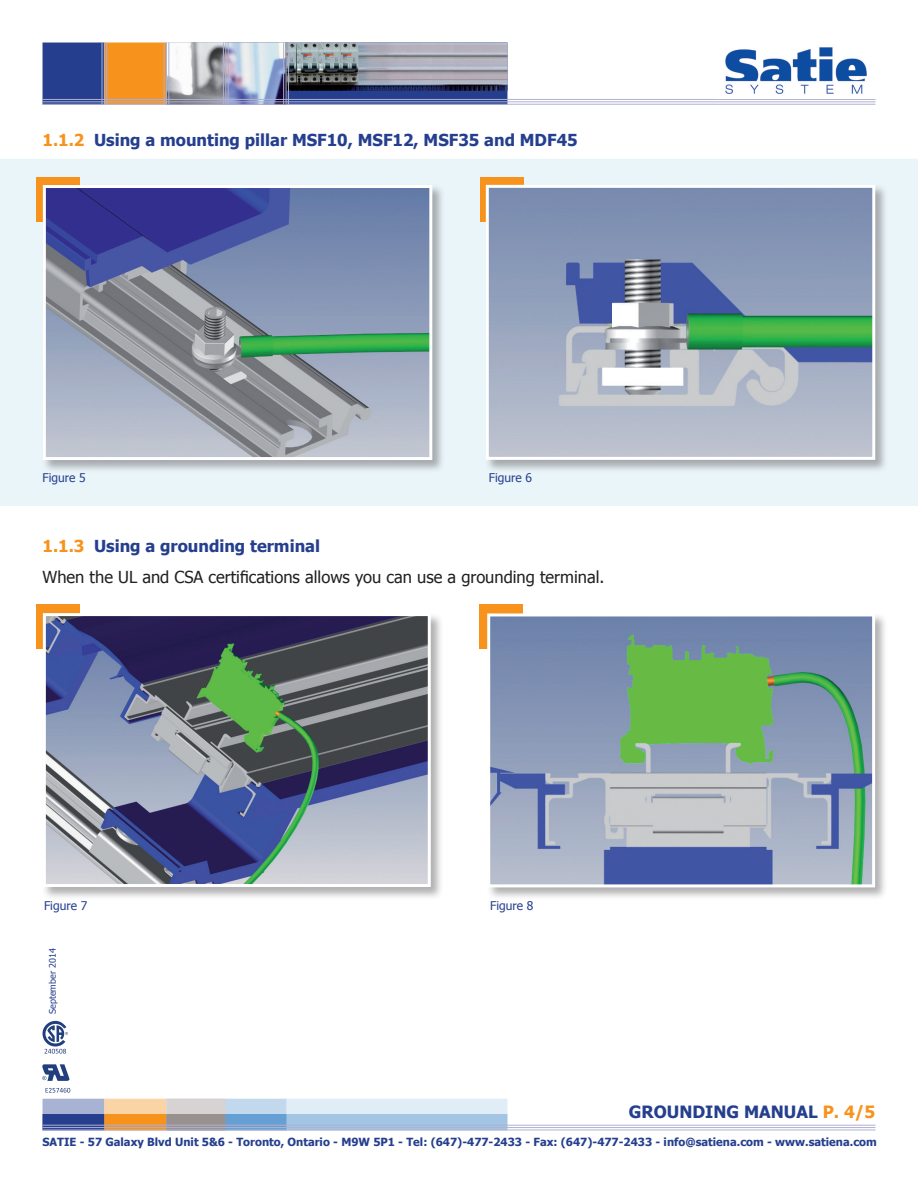
<style>
.page{position:relative;width:918px;height:1188px;background:#fff}
.page>*{position:absolute;margin:0;border:0;box-sizing:border-box;transform-origin:0 0}
.t1{font:700 16.95px "Tahoma";color:#253f8e}
.t2{font:16.5px/31.5px "Tahoma";color:#231f20}
.t3{font:700 16.5px "Tahoma";color:#253f8e}
.t4{font:12px "Tahoma";color:#253f8e}
.t5{font:700 11.25px "Tahoma";color:#253f8e}
.t6{font:9px "Tahoma";color:#253f8e}
.s1{color:#f7931d}
.s2{font-weight:700;color:#f7931d}
.s3{font-weight:700;color:#253f8e}
</style>
<div class="page">
<div style="left:0;top:159px;width:918px;height:347px;background:#eaf5fa"></div>
<div style="left:36px;top:178px;width:44px;height:44px;background:#f7931d"></div>
<div style="left:42px;top:184px;width:403px;height:289px;background:#231f20;opacity:.35"></div>
<img style="left:47px;top:189px;width:381px;height:267px">
<div style="left:43px;top:185px;width:389px;height:275px;border:3px solid #fff"></div>
<div style="left:480px;top:178px;width:43px;height:44px;background:#f7931d"></div>
<div style="left:485px;top:184px;width:403px;height:289px;background:#231f20;opacity:.35"></div>
<img style="left:490px;top:189px;width:381px;height:267px">
<div style="left:486px;top:185px;width:389px;height:275px;border:3px solid #fff"></div>
<svg style="left:43px;top:43px;width:464px;height:61px;background:#857884"></svg>
<img style="left:287px;top:43px;width:220px;height:48px">
<img style="left:167px;top:43px;width:58px;height:61px">
<hr style="left:43px;top:101px;width:832px;height:1px;background:#afb0d2">
<hr style="left:43px;top:99px;width:832px;height:1px;background:#afb0d2">
<hr style="left:43px;top:104px;width:832px;height:1px;background:#afb0d2">
<hr style="left:104px;top:43px;width:1px;height:61px;background:#afb0d2">
<hr style="left:102px;top:43px;width:1px;height:61px;background:#afb0d2">
<hr style="left:106px;top:43px;width:1px;height:61px;background:#afb0d2">
<hr style="left:166px;top:43px;width:1px;height:61px;background:#afb0d2">
<hr style="left:164px;top:43px;width:1px;height:61px;background:#afb0d2">
<hr style="left:168px;top:43px;width:1px;height:61px;background:#afb0d2">
<hr style="left:225px;top:43px;width:1px;height:61px;background:#afb0d2">
<hr style="left:223px;top:43px;width:1px;height:61px;background:#afb0d2">
<hr style="left:228px;top:43px;width:1px;height:61px;background:#afb0d2">
<hr style="left:286px;top:43px;width:1px;height:61px;background:#afb0d2">
<hr style="left:283px;top:43px;width:1px;height:61px;background:#afb0d2">
<hr style="left:288px;top:43px;width:1px;height:61px;background:#afb0d2">
<img style="left:725px;top:47px;width:142px;height:47px">
<svg style="left:43px;top:1099px;width:464px;height:31px;background:#b7bfca"></svg>
<hr style="left:43px;top:1127px;width:832px;height:1px;background:#afb0d2">
<hr style="left:43px;top:1125px;width:832px;height:1px;background:#afb0d2">
<hr style="left:43px;top:1130px;width:832px;height:1px;background:#afb0d2">
<svg style="left:42px;top:1064px;width:27px;height:17px"></svg>
<svg style="left:46px;top:1088px;width:24px;height:5px"></svg>
<svg style="left:43px;top:1021px;width:25px;height:33px"></svg>
<div style="left:479px;top:605px;width:43px;height:44px;background:#f7931d"></div>
<div style="left:36px;top:605px;width:44px;height:44px;background:#f7931d"></div>
<div style="left:42px;top:612px;width:402px;height:288px;background:#231f20;opacity:.35"></div>
<img style="left:47px;top:617px;width:380px;height:266px">
<div style="left:43px;top:613px;width:388px;height:274px;border:3px solid #fff"></div>
<div style="left:486px;top:613px;width:402px;height:287px;background:#231f20;opacity:.35"></div>
<img style="left:491px;top:617px;width:380px;height:266px">
<div style="left:487px;top:613px;width:388px;height:274px;border:3px solid #fff"></div>
<h2 class="t3" style="left:43px;top:128px;width:537px"><span class="s1">1.1.2</span> Using a mounting pillar MSF10, MSF12, MSF35 and MDF45</h2>
<p class="t4" style="left:43px;top:470px;width:45px">Figure 5</p>
<p class="t4" style="left:489px;top:470px;width:45px">Figure 6</p>
<h2 class="t2" style="left:43px;top:529px;width:564px"><span class="s2">1.1.3</span> <span class="s3">Using a grounding terminal<br></span>When the UL and CSA certifications allows you can use a grounding terminal.</h2>
<p class="t4" style="left:44px;top:897px;width:45px">Figure 7</p>
<p class="t4" style="left:490px;top:897px;width:45px">Figure 8</p>
<p class="t6" style="left:46px;top:1014px;width:67px;rotate:-90deg">September 2014</p>
<h1 class="t1" style="left:629px;top:1100px;width:248px">GROUNDING MANUAL <span class="s1">P. 4/5</span></h1>
<p class="t5" style="left:43px;top:1134px;width:836px">SATIE - 57 Galaxy Blvd Unit 5&amp;6 - Toronto, Ontario - M9W 5P1 - Tel: (647)-477-2433 - Fax: (647)-477-2433 - info@satiena.com - www.satiena.com</p>
</div>
